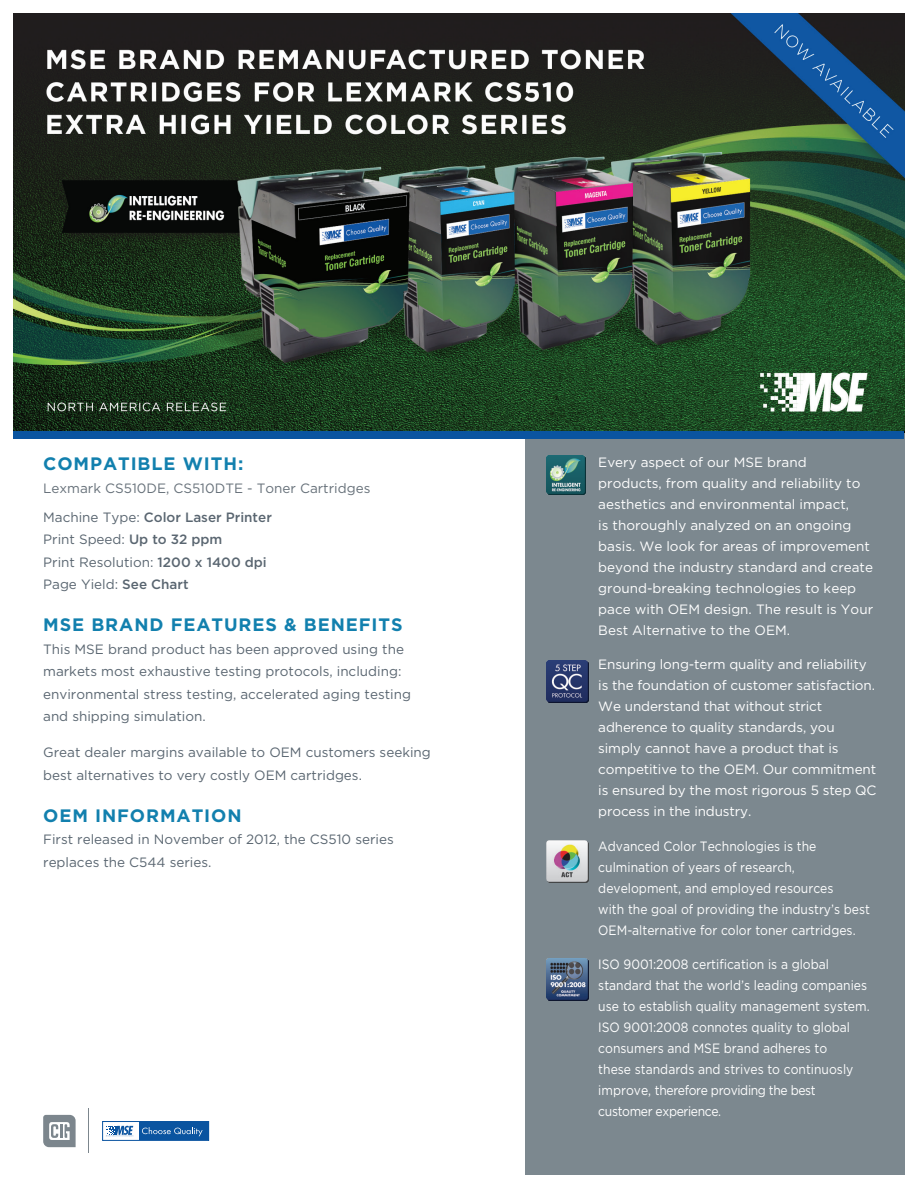
<style>
.page{position:relative;width:918px;height:1188px;background:#fff}
.page>*{position:absolute;margin:0;border:0;box-sizing:border-box;transform-origin:0 0}
.t1{font:700 18px "Gotham";letter-spacing:.05em;color:#1280ae}
.t2{font:13.5px/21px "Gotham";color:#fff}
.t3{font:13.5px/21px "Gotham";color:#fff;scale:.9 1}
.t4{font:13.5px/22.5px "Gotham";color:#5a6671}
.t5{font:13.5px/29.2px "Gotham";color:#67717a}
.s1{color:#5a6671}
.s2{font-weight:500;color:#5a6671}
.s3{font-weight:500}
</style>
<div class="page">
<div style="left:525px;top:410px;width:379px;height:764px;background:#7c888f"></div>
<img style="left:14px;top:14px;width:890px;height:417px">
<hr style="left:88px;top:1108px;width:1px;height:44px;background:#7c868d">
<div style="left:102px;top:1121px;width:107px;height:20px;border:1px solid #0a54a0"></div>
<div style="left:139px;top:1121px;width:70px;height:19px;background:#0a54a0"></div>
<svg style="left:106px;top:1126px;width:28px;height:10px"></svg>
<svg style="left:142px;top:1127px;width:61px;height:9px"></svg>
<svg style="left:43px;top:1115px;width:33px;height:32px"></svg>
<div style="left:14px;top:431px;width:890px;height:8px;background:#0a54a0"></div>
<img style="left:546px;top:456px;width:39px;height:39px">
<img style="left:546px;top:660px;width:42px;height:42px">
<img style="left:546px;top:840px;width:42px;height:42px">
<img style="left:546px;top:958px;width:42px;height:42px">
<h1 class="t1" style="left:43px;top:453px;width:202px">COMPATIBLE WITH:</h1>
<p class="t5" style="left:43px;top:473px;width:329px">Lexmark CS510DE, CS510DTE - Toner Cartridges<br><span class="s1">Machine Type:</span> <span class="s2">Color Laser Printer</span></p>
<p class="t4" style="left:43px;top:528px;width:225px">Print Speed: <span class="s3">Up to 32 ppm<br></span>Print Resolution: <span class="s3">1200 x 1400 dpi<br></span>Page Yield: <span class="s3">See Chart</span></p>
<h1 class="t1" style="left:43px;top:615px;width:361px">MSE BRAND FEATURES &amp; BENEFITS</h1>
<p class="t4" style="left:43px;top:638px;width:369px">This MSE brand product has been approved using the markets most exhaustive testing protocols, including: environmental stress testing, accelerated aging testing and shipping simulation.</p>
<p class="t4" style="left:43px;top:741px;width:389px">Great dealer margins available to OEM customers seeking best alternatives to very costly OEM cartridges.</p>
<h1 class="t1" style="left:43px;top:805px;width:200px">OEM INFORMATION</h1>
<p class="t4" style="left:43px;top:828px;width:352px">First released in November of 2012, the CS510 series replaces the C544 series.</p>
<p class="t2" style="left:598px;top:451px;width:276px">Every aspect of our MSE brand products, from quality and reliability to aesthetics and environmental impact,<br>is thoroughly analyzed on an ongoing basis. We look for areas of improvement beyond the industry standard and create ground-breaking technologies to keep pace with OEM design. The result is Your Best Alternative to the OEM.</p>
<p class="t2" style="left:598px;top:654px;width:280px">Ensuring long-term quality and reliability is the foundation of customer satisfaction.<br>We understand that without strict adherence to quality standards, you simply cannot have a product that is competitive to the OEM. Our commitment is ensured by the most rigorous 5 step QC process in the industry.</p>
<p class="t3" style="left:598px;top:835px;width:303px">Advanced Color Technologies is the culmination of years of research, development, and employed resources<br>with the goal of providing the industry’s best OEM-alternative for color toner cartridges.</p>
<p class="t3" style="left:598px;top:954px;width:303px">ISO 9001:2008 certification is a global standard that the world’s leading companies use to establish quality management system.<br>ISO 9001:2008 connotes quality to global consumers and MSE brand adheres to<br>these standards and strives to continuosly improve, therefore providing the best customer experience.</p>
</div>
